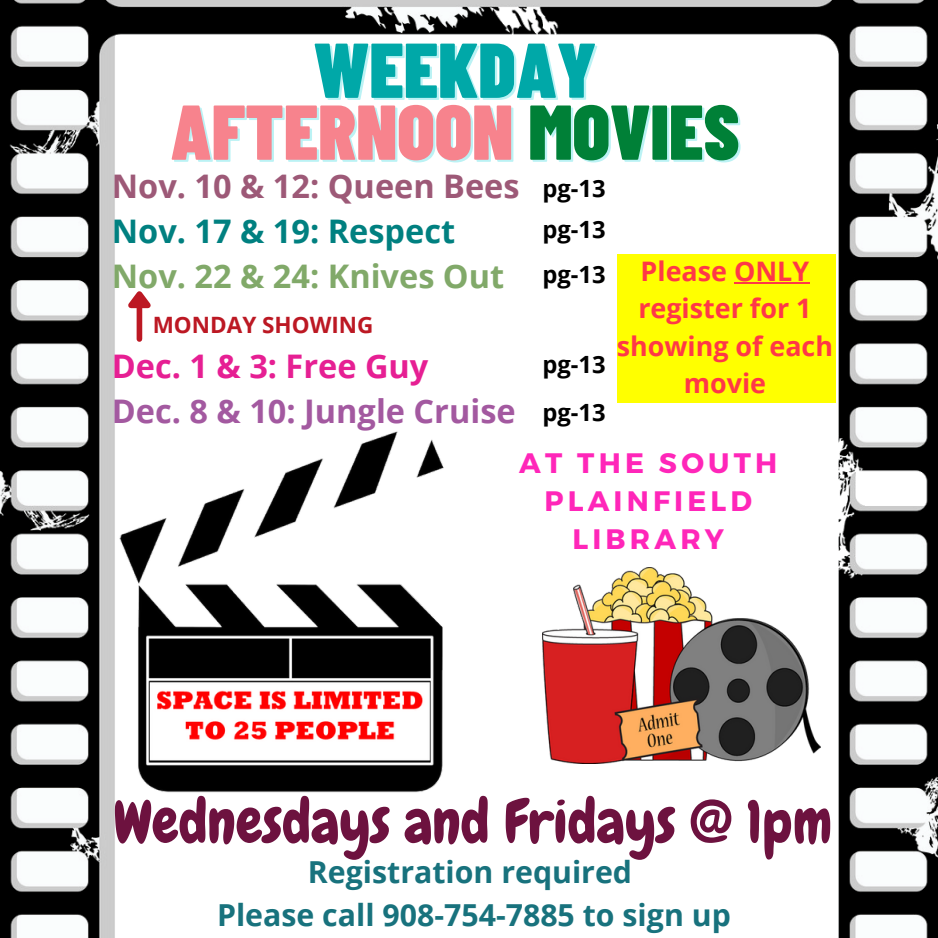
<style>
.page{position:relative;width:938px;height:938px;background:#fff}
.page>*{position:absolute;margin:0;border:0;box-sizing:border-box;transform-origin:0 0}
.t1{font:900 77.5px "Barlow Condensed";color:#f7838d}
.t2{font:900 77.5px "Barlow Condensed";color:#00a8a8}
.t3{font:60px "Chewy";color:#6d123f}
.t4{font:700 32.5px "Open Sans";color:#a359a0}
.t5{font:700 32.5px "Open Sans";color:#9d5977}
.t6{font:700 32.5px "Open Sans";color:#81a969}
.t7{font:700 32.5px "Open Sans";color:#008080}
.t8{font:700 32.5px "Open Sans";color:#e61f93}
.t9{font:700 30.25px "Open Sans";color:#18727d}
.t10{font:700 28.12px/37.5px "Montserrat";letter-spacing:.15em;color:#ff26b9;text-align:center}
.t11{font:700 26.88px/37.5px "Open Sans";color:#ff3847;text-align:center}
.t12{font:700 23.75px "Open Sans";color:#000}
.t13{font:700 22.5px "Open Sans";color:#bc1823}
.s1{color:#008037}
</style>
<div class="page">
<img style="left:0;top:0;width:938px;height:937px">
<img style="left:542px;top:567px;width:278px;height:196px">
<div style="left:617px;top:254px;width:219px;height:148px;background:#ff0"></div>
<div style="left:137px;top:308px;width:5px;height:31px;background:#bc1823"></div>
<svg style="left:123px;top:284px;width:36px;height:29px"></svg>
<img style="left:118px;top:423px;width:328px;height:370px">
<hr style="left:734px;top:282px;width:75px;height:2px;background:#ff3847">
<p class="t2" style="left:313px;top:20px;width:284px">WEEKDAY</p>
<p class="t1" style="left:170px;top:82px;width:570px">AFTERNOON <span class="s1">MOVIES</span></p>
<p class="t5" style="left:112px;top:163px;width:409px">Nov. 10 &amp; 12: Queen Bees</p>
<p class="t7" style="left:112px;top:208px;width:345px">Nov. 17 &amp; 19: Respect</p>
<p class="t6" style="left:112px;top:253px;width:394px">Nov. 22 &amp; 24: Knives Out</p>
<p class="t12" style="left:542px;top:172px;width:65px">pg-13</p>
<p class="t12" style="left:542px;top:213px;width:65px">pg-13</p>
<p class="t12" style="left:542px;top:257px;width:65px">pg-13</p>
<p class="t11" style="left:616px;top:251px;width:218px">Please ONLY register for 1 showing of each movie</p>
<p class="t13" style="left:153px;top:309px;width:222px">MONDAY SHOWING</p>
<p class="t8" style="left:112px;top:343px;width:318px">Dec. 1 &amp; 3: Free Guy</p>
<p class="t4" style="left:112px;top:388px;width:405px">Dec. 8 &amp; 10: Jungle Cruise</p>
<p class="t12" style="left:542px;top:347px;width:65px">pg-13</p>
<p class="t12" style="left:542px;top:396px;width:65px">pg-13</p>
<p class="t10" style="left:519px;top:443px;width:259px">AT THE SOUTH<br>PLAINFIELD<br>LIBRARY</p>
<p class="t3" style="left:113px;top:784px;width:720px">Wednesdays and Fridays @ 1pm</p>
<p class="t9" style="left:308px;top:851px;width:326px">Registration required</p>
<p class="t9" style="left:217px;top:893px;width:515px">Please call 908-754-7885 to sign up</p>
</div>
